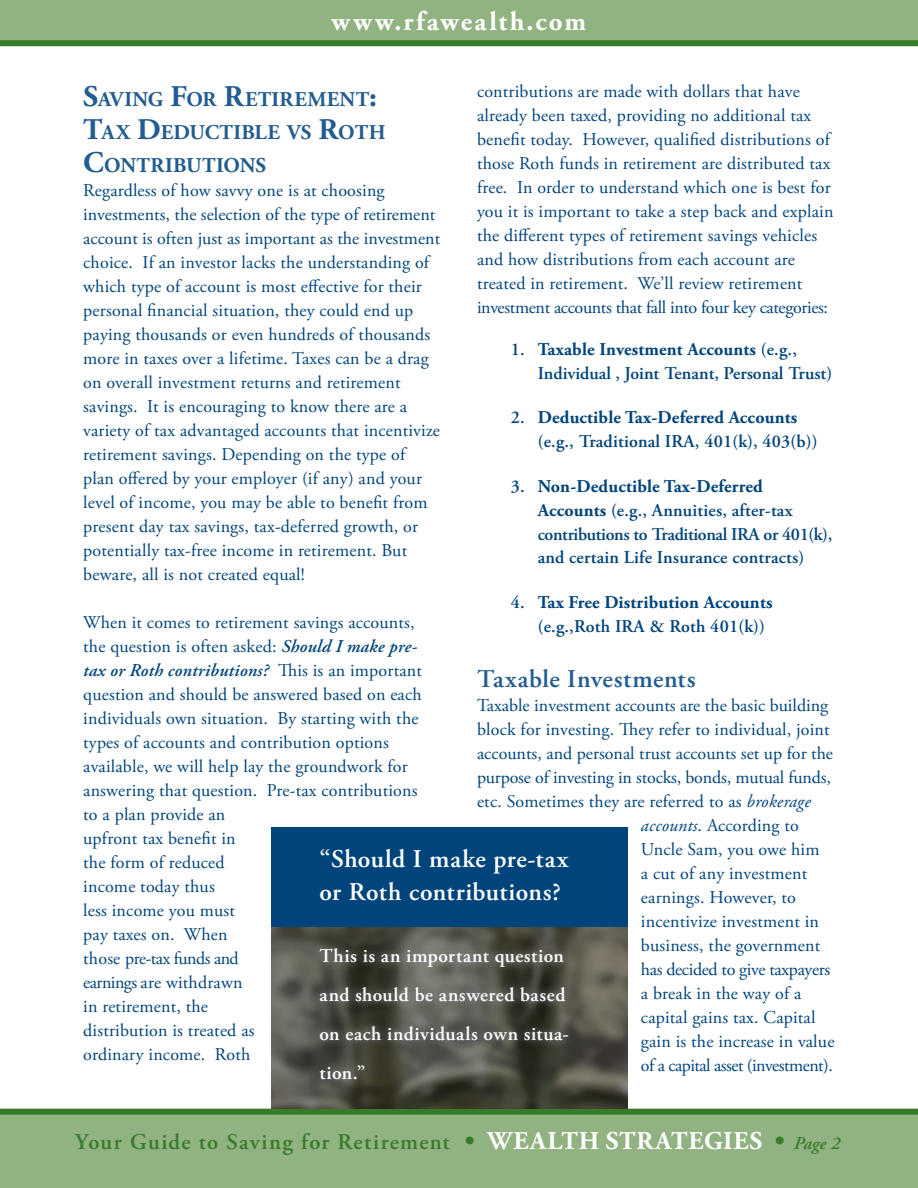
<style>
.page{position:relative;width:918px;height:1188px;background:#fff}
.page>*{position:absolute;margin:0;border:0;box-sizing:border-box;transform-origin:0 0}
.t1{font:700 27px "Adobe Garamond Pro";letter-spacing:.085em;color:#fff}
.t2{font:600 25.5px/33px "Adobe Garamond Pro";letter-spacing:.02em;color:#fff}
.t3{font:600 25.5px "Adobe Garamond Pro";letter-spacing:.02em;color:#225c90}
.t4{font:600 22.5px "Adobe Garamond Pro";letter-spacing:.055em;color:#387c2b}
.t5{font:700 21px/33px "Adobe Garamond Pro";letter-spacing:.015em;color:#225c90}
.t6{font:600 19.5px/39px "Adobe Garamond Pro";letter-spacing:.025em;color:#fff}
.t7{font:18px/24px "Adobe Garamond Pro";letter-spacing:.01em;color:#00447c}
.t8{font:600 18px/24px "Adobe Garamond Pro";letter-spacing:.01em;color:#00447c}
.t9{font:18px "Adobe Garamond Pro";letter-spacing:-.01em;color:#00447c}
.t10{font:18px "Adobe Garamond Pro";letter-spacing:-.03em;color:#00447c}
.t11{font:18px "Adobe Garamond Pro";letter-spacing:-.02em;color:#00447c}
.s1{font-weight:700}
.s2{font-style:italic}
.s3{font-size:30px}
.s4{font-weight:600;font-style:italic}
.s5{font-weight:700;font-size:25.5px}
.s6{font-weight:700;font-size:25.5px;color:#fff}
.s7{font-style:italic;font-size:18px}
</style>
<div class="page">
<div style="left:0;top:0;width:918px;height:40px;background:#91b281"></div>
<div style="left:0;top:1112px;width:918px;height:76px;background:#91b281"></div>
<div style="left:0;top:40px;width:918px;height:6px;background:#387c2b"></div>
<div style="left:0;top:1109px;width:918px;height:6px;background:#387c2b"></div>
<img style="left:271px;top:927px;width:356px;height:182px">
<div style="left:271px;top:827px;width:356px;height:100px;background:#00447c"></div>
<div style="left:311px;top:939px;width:266px;height:149px;background:#fff;opacity:.75"></div>
<h1 class="t1" style="left:332px;top:6px;width:256px">www.rfawealth.com</h1>
<p class="t7" style="left:477px;top:80px;width:358px">contributions are made with dollars that have already been taxed, providing no additional tax benefit today. However, qualified distributions of those Roth funds in retirement are distributed tax free. In order to understand which one is best for you it is important to take a step back and explain the different types of retirement savings vehicles and how distributions from each account are treated in retirement. We’ll review retirement investment accounts that fall into four key categories:</p>
<p class="t8" style="left:538px;top:338px;width:296px;text-indent:-27px">1. <span class="s1">Taxable Investment Accounts</span> (e.g.,<br>Individual , Joint Tenant, Personal Trust)</p>
<p class="t8" style="left:538px;top:406px;width:281px;text-indent:-27px">2. <span class="s1">Deductible Tax-Deferred Accounts </span>(e.g., Traditional IRA, 401(k), 403(b))</p>
<p class="t8" style="left:538px;top:474px;width:296px;text-indent:-27px">3. <span class="s1">Non-Deductible Tax-Deferred Accounts</span> (e.g., Annuities, after-tax contributions to Traditional IRA or 401(k), and certain Life Insurance contracts)</p>
<p class="t8" style="left:538px;top:590px;width:236px;text-indent:-27px">4. <span class="s1">Tax Free Distribution Accounts </span>(e.g.,Roth IRA &amp; Roth 401(k))</p>
<h2 class="t3" style="left:477px;top:664px;width:220px">Taxable Investments</h2>
<p class="t7" style="left:477px;top:694px;width:353px">Taxable investment accounts are the basic building</p>
<p class="t7" style="left:477px;top:718px;width:354px">block for investing. They refer to individual, joint</p>
<p class="t7" style="left:477px;top:742px;width:358px">accounts, and personal trust accounts set up for the</p>
<p class="t9" style="left:477px;top:766px;width:355px">purpose of investing in stocks, bonds, mutual funds,</p>
<p class="t7" style="left:477px;top:790px;width:335px">etc. Sometimes they are referred to as <span class="s2">brokerage</span></p>
<p class="t7" style="left:641px;top:814px;width:159px"><span class="s2">accounts</span>. According to</p>
<p class="t7" style="left:641px;top:838px;width:180px">Uncle Sam, you owe him</p>
<p class="t7" style="left:641px;top:862px;width:168px">a cut of any investment</p>
<p class="t7" style="left:641px;top:886px;width:156px">earnings. However, to</p>
<p class="t7" style="left:641px;top:910px;width:180px">incentivize investment in</p>
<p class="t7" style="left:641px;top:934px;width:181px">business, the government</p>
<p class="t11" style="left:641px;top:958px;width:191px">has decided to give taxpayers</p>
<p class="t7" style="left:641px;top:982px;width:162px">a break in the way of a</p>
<p class="t7" style="left:641px;top:1006px;width:176px">capital gains tax. Capital</p>
<p class="t7" style="left:641px;top:1030px;width:195px">gain is the increase in value</p>
<p class="t10" style="left:641px;top:1054px;width:194px">of a capital asset (investment).</p>
<p class="t5" style="left:83px;top:83px;width:304px"><span class="s3">S</span>AVING <span class="s3">F</span>OR <span class="s3">R</span>ETIREMENT<span class="s3">:<br>T</span>AX <span class="s3">D</span>EDUCTIBLE VS <span class="s3">R</span>OTH<br><span class="s3">C</span>ONTRIBUTIONS</p>
<p class="t7" style="left:83px;top:179px;width:359px">Regardless of how savvy one is at choosing investments, the selection of the type of retirement account is often just as important as the investment choice. If an investor lacks the understanding of which type of account is most effective for their personal financial situation, they could end up paying thousands or even hundreds of thousands more in taxes over a lifetime. Taxes can be a drag on overall investment returns and retirement savings. It is encouraging to know there are a variety of tax advantaged accounts that incentivize retirement savings. Depending on the type of plan offered by your employer (if any) and your level of income, you may be able to benefit from present day tax savings, tax-deferred growth, or potentially tax-free income in retirement. But beware, all is not created equal!</p>
<p class="t7" style="left:83px;top:611px;width:340px">When it comes to retirement savings accounts, the question is often asked: <span class="s4">Should I make pre&shy;tax or Roth contributions?</span> This is an important question and should be answered based on each individuals own situation. By starting with the types of accounts and contribution options available, we will help lay the groundwork for answering that question. Pre-tax contributions to a plan provide an<br>upfront tax benefit in<br>the form of reduced<br>income today thus<br>less income you must<br>pay taxes on. When<br>those pre-tax funds and<br>earnings are withdrawn<br>in retirement, the<br>distribution is treated as<br>ordinary income. Roth</p>
<h2 class="t2" style="left:320px;top:843px;width:250px">“Should I make pre-tax or Roth contributions?</h2>
<p class="t6" style="left:320px;top:937px;width:251px">This is an important question and should be answered based on each individuals own situa&shy;tion.”</p>
<p class="t4" style="left:75px;top:1129px;width:766px">Your Guide to Saving for Retirement <span class="s5">•</span> <span class="s6">WEALTH STRATEGIES</span> <span class="s5">•</span> <span class="s7">Page 2</span></p>
</div>
